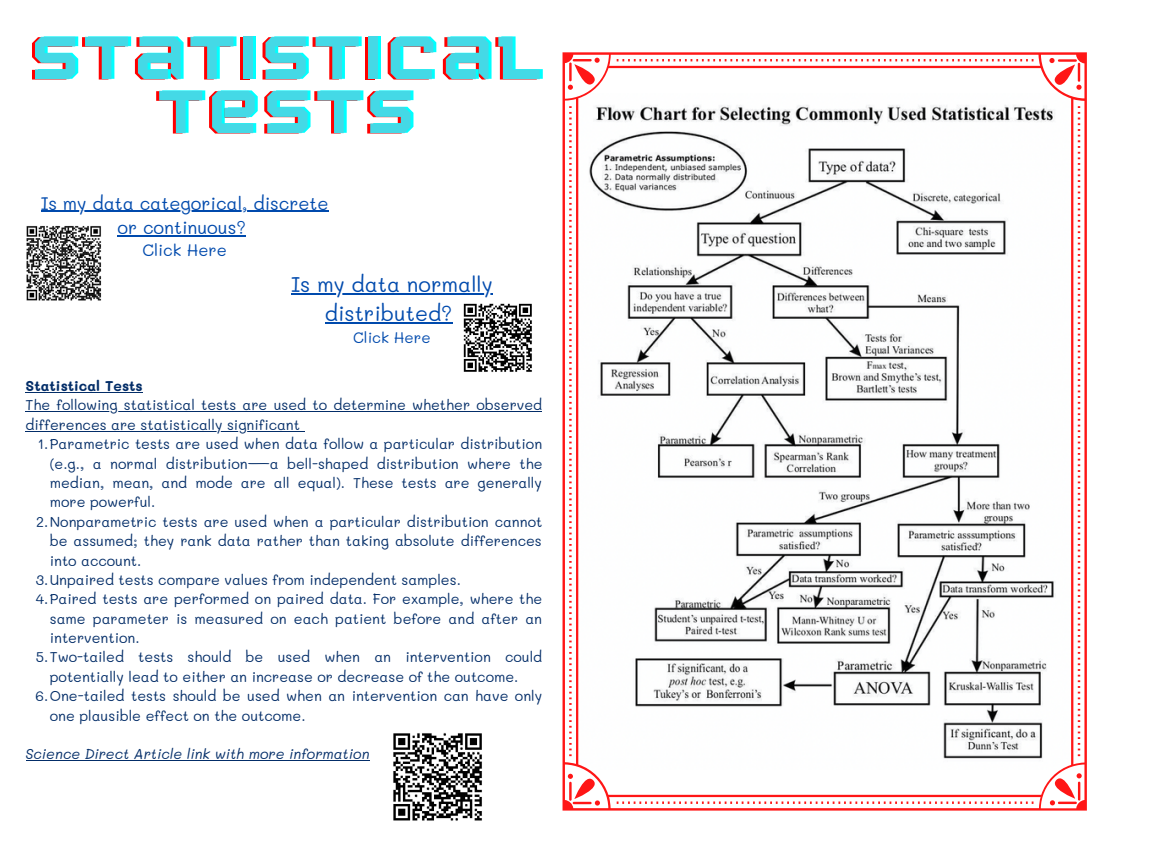
<style>
.page{position:relative;width:1152px;height:864px;background:#fff}
.page>*{position:absolute;margin:0;border:0;box-sizing:border-box;transform-origin:0 0}
.t1{font:60.45px "Squartiqa 4 F Light";letter-spacing:.105em;color:#0ff}
.t2{font:60.45px "Squartiqa 4 F Light";letter-spacing:.105em;color:#f00}
.t3{font:21px/29.2px "Mali";color:#004aad;text-align:center}
.t4{font:18px/24.5px "Mali";color:#004aad;text-align:center}
.t5{font:16.35px "Mali";color:#004aad}
.t6{font:15px "Mali";color:#004aad}
.t7{font:14.25px/19.4px "Mali";color:#032d68}
.t8{font:italic 14.25px "Mali";color:#032d68}
.t9{font:700 14.25px "Mali";color:#032d68}
</style>
<div class="page">
<svg style="left:563px;top:52px;width:524px;height:759px"></svg>
<img style="left:26px;top:225px;width:76px;height:76px">
<img style="left:463px;top:303px;width:69px;height:69px">
<img style="left:393px;top:732px;width:89px;height:89px">
<hr style="left:26px;top:392px;width:117px;height:1px;background:#032d68">
<hr style="left:26px;top:411px;width:516px;height:1px;background:#032d68">
<hr style="left:26px;top:431px;width:274px;height:1px;background:#032d68">
<hr style="left:26px;top:760px;width:344px;height:1px;background:#032d68">
<hr style="left:291px;top:293px;width:202px;height:1px;background:#004aad">
<hr style="left:325px;top:322px;width:127px;height:1px;background:#004aad">
<hr style="left:41px;top:211px;width:288px;height:1px;background:#004aad">
<hr style="left:118px;top:235px;width:128px;height:1px;background:#004aad">
<h1 class="t1" style="left:35px;top:27px;width:510px">STATISTICAL</h1>
<h1 class="t2" style="left:156px;top:82px;width:256px">TESTS</h1>
<p class="t4" style="left:41px;top:190px;width:289px">Is my data categorical, discrete or continuous?</p>
<p class="t5" style="left:143px;top:239px;width:86px">Click Here</p>
<h2 class="t3" style="left:291px;top:269px;width:203px">Is my data normally distributed?</h2>
<p class="t6" style="left:353px;top:327px;width:79px">Click Here</p>
<p class="t9" style="left:26px;top:376px;width:119px">Statistical Tests</p>
<p class="t7" style="left:26px;top:395px;width:518px">The following statistical tests are used to determine whether observed differences are statistically significant</p>
<p class="t7" style="left:38px;top:434px;width:506px">1.Parametric tests are used when data follow a particular distribution</p>
<p class="t7" style="left:50px;top:453px;width:494px">(e.g., a normal distribution—a bell-shaped distribution where the</p>
<p class="t7" style="left:50px;top:473px;width:494px">median, mean, and mode are all equal). These tests are generally</p>
<p class="t7" style="left:50px;top:492px;width:107px">more powerful.</p>
<p class="t7" style="left:36px;top:511px;width:508px">2.Nonparametric tests are used when a particular distribution cannot</p>
<p class="t7" style="left:50px;top:531px;width:494px">be assumed; they rank data rather than taking absolute differences</p>
<p class="t7" style="left:50px;top:550px;width:93px">into account.</p>
<p class="t7" style="left:36px;top:570px;width:427px">3.Unpaired tests compare values from independent samples.</p>
<p class="t7" style="left:36px;top:589px;width:508px">4.Paired tests are performed on paired data. For example, where the</p>
<p class="t7" style="left:50px;top:608px;width:494px">same parameter is measured on each patient before and after an</p>
<p class="t7" style="left:50px;top:628px;width:91px">intervention.</p>
<p class="t7" style="left:36px;top:647px;width:508px">5.Two-tailed tests should be used when an intervention could</p>
<p class="t7" style="left:50px;top:666px;width:470px">potentially lead to either an increase or decrease of the outcome.</p>
<p class="t7" style="left:36px;top:686px;width:508px">6.One-tailed tests should be used when an intervention can have only</p>
<p class="t7" style="left:50px;top:705px;width:257px">one plausible effect on the outcome.</p>
<p class="t8" style="left:26px;top:744px;width:345px">Science Direct Article link with more information</p>
</div>
